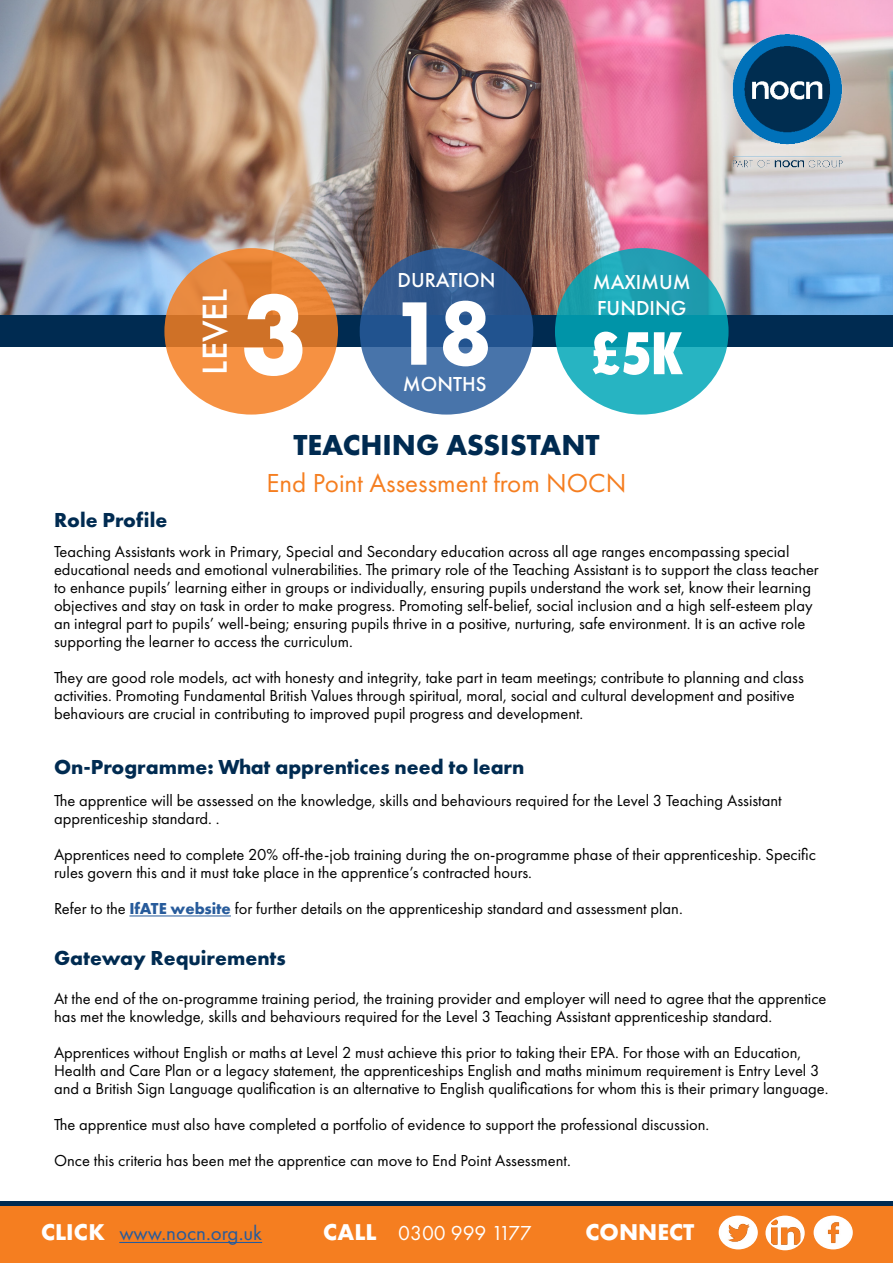
<style>
.page{position:relative;width:893px;height:1263px;background:#fff}
.page>*{position:absolute;margin:0;border:0;box-sizing:border-box;transform-origin:0 0}
.t1{font:800 condensed 55.65px "Futura";color:#fff;scale:.94 1}
.t2{font:500 36px "Futura PT";color:#fff}
.t3{font:700 30px "Futura PT";color:#002b51}
.t4{font:27px "Futura PT";color:#f57e20}
.t5{font:700 21px "Futura PT";color:#002b51}
.t6{font:500 21px/25.2px "Futura PT";color:#fff}
.t7{font:21px "Futura PT";color:#275b9b}
.t8{font:21px "Futura PT";color:#fff}
.t9{font:700 21px "Futura";color:#fff}
.t10{font:16.5px/18px "Futura PT";color:#000}
.s1{font-weight:700;font-stretch:normal;font-size:103.35px}
.s2{font-weight:700;color:#275b9b}
.s3{font-family:"Futura";font-weight:700;color:#fff}
.s4{font-family:"Futura";font-weight:700}
</style>
<div class="page">
<img style="left:0;top:0;width:893px;height:315px">
<hr style="left:129px;top:915px;width:102px;height:1px;background:#275b9b">
<img style="left:703px;top:28px;width:162px;height:161px">
<div style="left:0;top:1206px;width:893px;height:57px;background:#f57e20"></div>
<div style="left:0;top:1201px;width:893px;height:5px;background:#002b51"></div>
<hr style="left:119px;top:1242px;width:143px;height:1px;background:#275b9b">
<img style="left:719px;top:1218px;width:38px;height:31px">
<div style="left:719px;top:1215px;width:39px;height:34px;border:2px solid #fff;border-radius:50%"></div>
<img style="left:766px;top:1218px;width:38px;height:31px">
<div style="left:765px;top:1215px;width:40px;height:35px;border:2px solid #fff;border-radius:50%"></div>
<img style="left:814px;top:1218px;width:38px;height:31px">
<div style="left:814px;top:1215px;width:39px;height:34px;border:2px solid #fff;border-radius:50%"></div>
<div style="left:0;top:315px;width:893px;height:32px;background:#002b51"></div>
<svg style="left:164px;top:248px;width:174px;height:167px;background:#e68538"></svg>
<svg style="left:360px;top:248px;width:173px;height:167px;background:#366299"></svg>
<svg style="left:555px;top:248px;width:174px;height:167px;background:#1ba5b5"></svg>
<p class="t6" style="left:398px;top:267px;width:99px">DURATION</p>
<p class="t6" style="left:593px;top:270px;width:99px">MAXIMUM<br>FUNDING</p>
<h2 class="t2" style="left:193px;top:375px;width:87px;rotate:-90deg">LEVEL</h2>
<h1 class="t1" style="left:241px;top:316px;width:472px"><span class="s1">3</span> <sup>18</sup> £5K</h1>
<p class="t6" style="left:403px;top:371px;width:85px">MONTHS</p>
<h3 class="t3" style="left:293px;top:426px;width:308px">TEACHING ASSISTANT</h3>
<p class="t5" style="left:54px;top:507px;width:115px">Role Profile</p>
<h3 class="t4" style="left:267px;top:467px;width:361px">End Point Assessment from NOCN</h3>
<p class="t10" style="left:54px;top:542px;width:766px">Teaching Assistants work in Primary, Special and Secondary education across all age ranges encompassing special educational needs and emotional vulnerabilities. The primary role of the Teaching Assistant is to support the class teacher to enhance pupils’ learning either in groups or individually, ensuring pupils understand the work set, know their learning objectives and stay on task in order to make progress. Promoting self-belief, social inclusion and a high self-esteem play an integral part to pupils’ well-being; ensuring pupils thrive in a positive, nurturing, safe environment. It is an active role supporting the learner to access the curriculum.</p>
<p class="t10" style="left:54px;top:668px;width:751px">They are good role models, act with honesty and integrity, take part in team meetings; contribute to planning and class activities. Promoting Fundamental British Values through spiritual, moral, social and cultural development and positive behaviours are crucial in contributing to improved pupil progress and development.</p>
<p class="t5" style="left:54px;top:753px;width:472px">On-Programme: What apprentices need to learn</p>
<p class="t10" style="left:54px;top:792px;width:729px">The apprentice will be assessed on the knowledge, skills and behaviours required for the Level 3 Teaching Assistant apprenticeship standard. .</p>
<p class="t10" style="left:54px;top:846px;width:764px">Apprentices need to complete 20% off-the-job training during the on-programme phase of their apprenticeship. Specific rules govern this and it must take place in the apprentice’s contracted hours.</p>
<p class="t10" style="left:54px;top:900px;width:630px">Refer to the <span class="s2">IfATE website</span> for further details on the apprenticeship standard and assessment plan.</p>
<p class="t5" style="left:54px;top:944px;width:233px">Gateway Requirements</p>
<p class="t10" style="left:54px;top:989px;width:774px">At the end of the on-programme training period, the training provider and employer will need to agree that the apprentice has met the knowledge, skills and behaviours required for the Level 3 Teaching Assistant apprenticeship standard.</p>
<p class="t10" style="left:54px;top:1043px;width:776px">Apprentices without English or maths at Level 2 must achieve this prior to taking their EPA. For those with an Education,<br>Health and Care Plan or a legacy statement, the apprenticeships English and maths minimum requirement is Entry Level 3 and a British Sign Language qualification is an alternative to English qualifications for whom this is their primary language.</p>
<p class="t10" style="left:54px;top:1106px;width:657px;line-height:36px">The apprentice must also have completed a portfolio of evidence to support the professional discussion.<br>Once this criteria has been met the apprentice can move to End Point Assessment.</p>
<p class="t7" style="left:41px;top:1221px;width:223px"><span class="s3">CLICK</span> www.nocn.org.uk</p>
<p class="t8" style="left:323px;top:1220px;width:210px"><span class="s4">CALL</span> 0300 999 1177</p>
<p class="t9" style="left:585px;top:1217px;width:111px">CONNECT</p>
</div>
